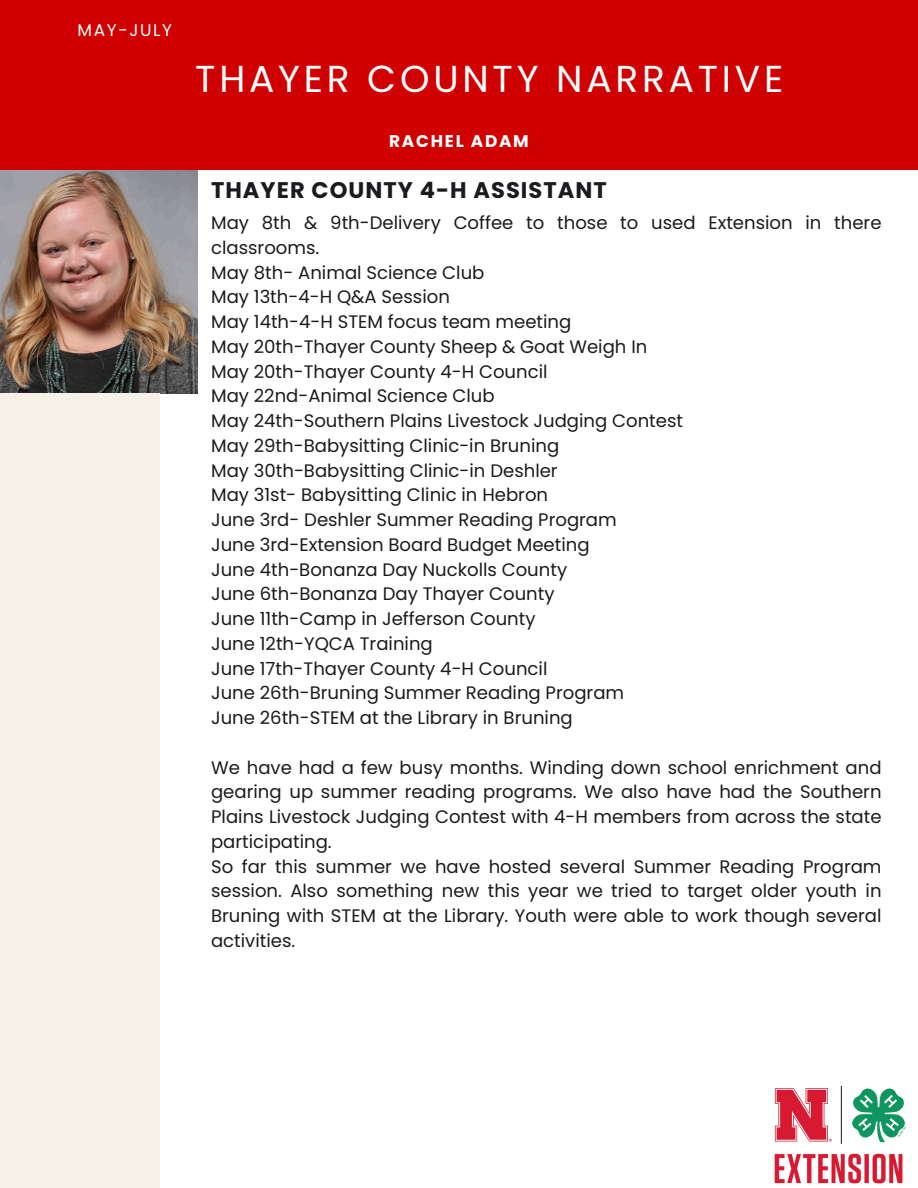
<style>
.page{position:relative;width:918px;height:1188px;background:#fff}
.page>*{position:absolute;margin:0;border:0;box-sizing:border-box;transform-origin:0 0}
.t1{font:37.5px "Poppins";letter-spacing:.1em;color:#fff}
.t2{font:700 22.5px "Poppins";letter-spacing:.045em;color:#1a1b1e}
.t3{font:18.15px/24.8px "Poppins";color:#1a1b1e;text-align:justify}
.t4{font:700 16.95px "Poppins";letter-spacing:.1em;color:#fff}
.t5{font:16.95px "Poppins";letter-spacing:.1em;color:#fff}
</style>
<div class="page">
<img style="left:1px;top:169px;width:197px;height:224px">
<div style="left:0;top:393px;width:160px;height:794px;background:#f5f1e7"></div>
<div style="left:0;top:0;width:918px;height:169px;background:#d00000"></div>
<img style="left:774px;top:1086px;width:132px;height:98px">
<p class="t5" style="left:77px;top:18px;width:96px">MAY-JULY</p>
<p class="t1" style="left:195px;top:53px;width:590px">THAYER COUNTY NARRATIVE</p>
<p class="t4" style="left:389px;top:130px;width:141px">RACHEL ADAM</p>
<p class="t2" style="left:211px;top:174px;width:397px">THAYER COUNTY 4-H ASSISTANT</p>
<h1 class="t3" style="left:211px;top:210px;width:672px">May 8th &amp; 9th-Delivery Coffee to those to used Extension in there classrooms.</h1>
<h3 class="t3" style="left:211px;top:260px;width:275px">May 8th- Animal Science Club</h3>
<h2 class="t3" style="left:211px;top:285px;width:240px">May 13th-4-H Q&amp;A Session</h2>
<p class="t3" style="left:211px;top:309px;width:362px">May 14th-4-H STEM focus team meeting</p>
<p class="t3" style="left:211px;top:334px;width:438px">May 20th-Thayer County Sheep &amp; Goat Weigh In</p>
<p class="t3" style="left:211px;top:359px;width:338px">May 20th-Thayer County 4-H Council</p>
<p class="t3" style="left:211px;top:384px;width:285px">May 22nd-Animal Science Club</p>
<p class="t3" style="left:211px;top:408px;width:473px">May 24th-Southern Plains Livestock Judging Contest</p>
<p class="t3" style="left:211px;top:433px;width:350px">May 29th-Babysitting Clinic-in Bruning</p>
<p class="t3" style="left:211px;top:458px;width:348px">May 30th-Babysitting Clinic-in Deshler</p>
<p class="t3" style="left:211px;top:483px;width:339px">May 31st- Babysitting Clinic in Hebron</p>
<p class="t3" style="left:211px;top:507px;width:407px">June 3rd- Deshler Summer Reading Program</p>
<p class="t3" style="left:211px;top:532px;width:380px">June 3rd-Extension Board Budget Meeting</p>
<p class="t3" style="left:211px;top:557px;width:358px">June 4th-Bonanza Day Nuckolls County</p>
<p class="t3" style="left:211px;top:582px;width:345px">June 6th-Bonanza Day Thayer County</p>
<p class="t3" style="left:211px;top:606px;width:326px">June 11th-Camp in Jefferson County</p>
<p class="t3" style="left:211px;top:631px;width:223px">June 12th-YQCA Training</p>
<p class="t3" style="left:211px;top:656px;width:338px">June 17th-Thayer County 4-H Council</p>
<p class="t3" style="left:211px;top:681px;width:415px">June 26th-Bruning Summer Reading Program</p>
<p class="t3" style="left:211px;top:705px;width:363px">June 26th-STEM at the Library in Bruning</p>
<p class="t3" style="left:211px;top:755px;width:672px">We have had a few busy months. Winding down school enrichment and gearing up summer reading programs. We also have had the Southern Plains Livestock Judging Contest with 4-H members from across the state participating.</p>
<p class="t3" style="left:211px;top:854px;width:672px">So far this summer we have hosted several Summer Reading Program session. Also something new this year we tried to target older youth in Bruning with STEM at the Library. Youth were able to work though several activities.</p>
</div>
